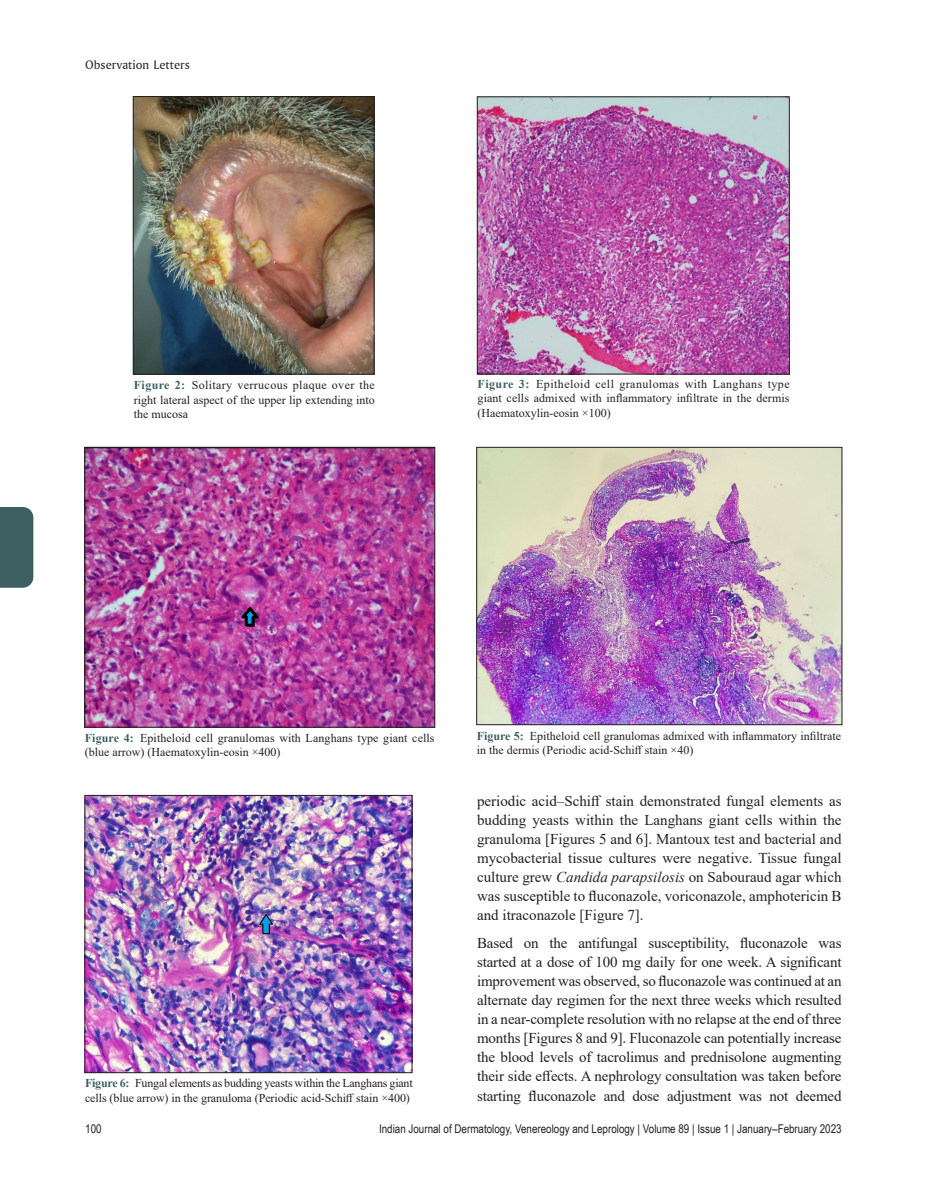
<style>
.page{position:relative;width:927px;height:1197px;background:#fff}
.page>*{position:absolute;margin:0;border:0;box-sizing:border-box;transform-origin:0 0}
.t1{font:15px/19px "Times New Roman";letter-spacing:-.005em;color:#231f20;text-align:justify}
.t2{font:12.75px "Amerigo BT Roman A";color:#231f20}
.t3{font:12px/14.4px "Times New Roman";color:#231f20}
.t4{font:12px "Arial Narrow";color:#231f20}
.s1{font-weight:700;color:#3d5f61}
.s2{font-style:italic}
</style>
<div class="page">
<img style="left:135px;top:98px;width:237px;height:274px">
<div style="left:133px;top:96px;width:241px;height:278px;border:1px solid #231f20"></div>
<img style="left:479px;top:99px;width:309px;height:273px">
<div style="left:477px;top:97px;width:313px;height:277px;border:1px solid #231f20"></div>
<img style="left:87px;top:449px;width:346px;height:276px">
<div style="left:85px;top:447px;width:350px;height:280px;border:1px solid #231f20"></div>
<img style="left:479px;top:449px;width:361px;height:274px">
<div style="left:477px;top:447px;width:365px;height:278px;border:1px solid #231f20"></div>
<img style="left:87px;top:797px;width:323px;height:274px">
<div style="left:85px;top:795px;width:327px;height:278px;border:1px solid #231f20"></div>
<div style="left:0;top:507px;width:33px;height:81px;background:#3d5f61"></div>
<p class="t2" style="left:85px;top:57px;width:106px">Observation Letters</p>
<p class="t3" style="left:134px;top:378px;width:242px;text-align:justify"><span class="s1">Figure 2:</span> Solitary verrucous plaque over the right lateral aspect of the upper lip extending into the mucosa</p>
<p class="t3" style="left:478px;top:376px;width:314px;text-align:justify"><span class="s1">Figure 3:</span> Epitheloid cell granulomas with Langhans type giant cells admixed with inflammatory infiltrate in the dermis (Haematoxylin-eosin ×100)</p>
<p class="t3" style="left:85px;top:730px;width:351px"><span class="s1">Figure 4:</span> Epitheloid cell granulomas with Langhans type giant cells (blue arrow) (Haematoxylin-eosin ×400)</p>
<p class="t3" style="left:477px;top:728px;width:366px"><span class="s1">Figure 5:</span> Epitheloid cell granulomas admixed with inflammatory infiltrate in the dermis (Periodic acid-Schiff stain ×40)</p>
<p class="t3" style="left:85px;top:1076px;width:329px"><span class="s1">Figure 6:</span> Fungal elements as budding yeasts within the Langhans giant cells (blue arrow) in the granuloma (Periodic acid-Schiff stain ×400)</p>
<p class="t1" style="left:477px;top:791px;width:366px">periodic acid–Schiff stain demonstrated fungal elements as budding yeasts within the Langhans giant cells within the granuloma [Figures 5 and 6]. Mantoux test and bacterial and mycobacterial tissue cultures were negative. Tissue fungal culture grew <span class="s2">Candida parapsilosis</span> on Sabouraud agar which was susceptible to fluconazole, voriconazole, amphotericin B and itraconazole [Figure 7].</p>
<p class="t1" style="left:477px;top:933px;width:366px">Based on the antifungal susceptibility, fluconazole was started at a dose of 100 mg daily for one week. A significant improvement was observed, so fluconazole was continued at an alternate day regimen for the next three weeks which resulted in a near-complete resolution with no relapse at the end of three months [Figures 8 and 9]. Fluconazole can potentially increase the blood levels of tacrolimus and prednisolone augmenting their side effects. A nephrology consultation was taken before starting fluconazole and dose adjustment was not deemed</p>
<p class="t4" style="left:85px;top:1120px;width:18px">100</p>
<p class="t4" style="left:379px;top:1120px;width:464px">Indian Journal of Dermatology, Venereology and Leprology | Volume 89 | Issue 1 | January–February 2023</p>
</div>
